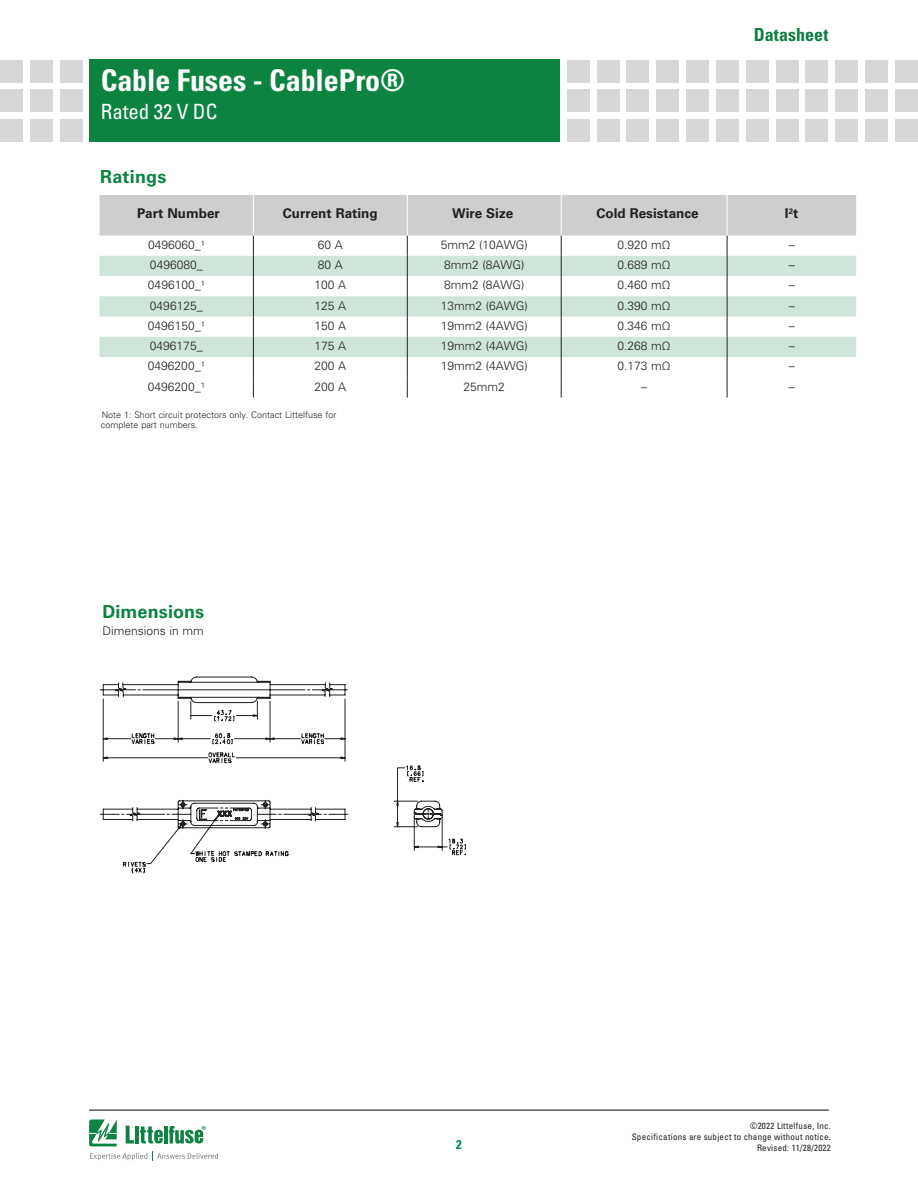
<style>
.page{position:relative;width:918px;height:1188px;background:#fff}
.page>*{position:absolute;margin:0;border:0;box-sizing:border-box;transform-origin:0 0}
.t1{font:700 condensed 30px "Univers LT Std";letter-spacing:-.005em;color:#fff}
.t2{font:condensed 21px "Univers LT Std";letter-spacing:-.005em;color:#fff}
.Subhead_1{font:700 18px "Univers LT Std";letter-spacing:.01em;color:#0c8340}
.t3{font:700 condensed 18px "Univers LT Std";color:#0c7e3f}
.t4{font:700 13.5px "Univers LT Std";color:#231f20}
.t5{font:700 condensed 12.75px "Univers LT Std";color:#008751}
.Strong_Bold_Body{font:300 12px "Univers LT Std";color:#231f20}
.t6{font:condensed 9px/10.8px "Univers LT Std";letter-spacing:.03em;color:#231f20;text-align:right}
.t7{font:300 9px/10.1px "Univers LT Std";color:#231f20}
</style>
<div class="page">
<hr style="left:89px;top:1110px;width:740px;height:1px;background:#000">
<div style="left:60px;top:60px;width:23px;height:23px;background:#d5d7d8"></div>
<div style="left:60px;top:90px;width:23px;height:22px;background:#d5d7d8"></div>
<div style="left:60px;top:119px;width:23px;height:23px;background:#d5d7d8"></div>
<div style="left:30px;top:60px;width:23px;height:23px;background:#d5d7d8"></div>
<div style="left:30px;top:90px;width:23px;height:22px;background:#d5d7d8"></div>
<div style="left:30px;top:119px;width:23px;height:23px;background:#d5d7d8"></div>
<div style="left:0;top:60px;width:23px;height:23px;background:#d5d7d8"></div>
<div style="left:0;top:90px;width:23px;height:22px;background:#d5d7d8"></div>
<div style="left:0;top:119px;width:23px;height:23px;background:#d5d7d8"></div>
<div style="left:567px;top:60px;width:23px;height:23px;background:#d5d7d8"></div>
<div style="left:567px;top:90px;width:23px;height:22px;background:#d5d7d8"></div>
<div style="left:567px;top:119px;width:23px;height:23px;background:#d5d7d8"></div>
<div style="left:597px;top:60px;width:23px;height:23px;background:#d5d7d8"></div>
<div style="left:597px;top:90px;width:23px;height:22px;background:#d5d7d8"></div>
<div style="left:597px;top:119px;width:23px;height:23px;background:#d5d7d8"></div>
<div style="left:627px;top:60px;width:22px;height:23px;background:#d5d7d8"></div>
<div style="left:627px;top:90px;width:22px;height:22px;background:#d5d7d8"></div>
<div style="left:627px;top:119px;width:22px;height:23px;background:#d5d7d8"></div>
<div style="left:656px;top:60px;width:23px;height:23px;background:#d5d7d8"></div>
<div style="left:656px;top:90px;width:23px;height:22px;background:#d5d7d8"></div>
<div style="left:656px;top:119px;width:23px;height:23px;background:#d5d7d8"></div>
<div style="left:686px;top:60px;width:23px;height:23px;background:#d5d7d8"></div>
<div style="left:686px;top:90px;width:23px;height:22px;background:#d5d7d8"></div>
<div style="left:686px;top:119px;width:23px;height:23px;background:#d5d7d8"></div>
<div style="left:716px;top:60px;width:23px;height:23px;background:#d5d7d8"></div>
<div style="left:716px;top:90px;width:23px;height:22px;background:#d5d7d8"></div>
<div style="left:716px;top:119px;width:23px;height:23px;background:#d5d7d8"></div>
<div style="left:746px;top:60px;width:23px;height:23px;background:#d5d7d8"></div>
<div style="left:746px;top:90px;width:23px;height:22px;background:#d5d7d8"></div>
<div style="left:746px;top:119px;width:23px;height:23px;background:#d5d7d8"></div>
<div style="left:805px;top:60px;width:23px;height:23px;background:#d5d7d8"></div>
<div style="left:805px;top:90px;width:23px;height:22px;background:#d5d7d8"></div>
<div style="left:805px;top:119px;width:23px;height:23px;background:#d5d7d8"></div>
<div style="left:776px;top:60px;width:22px;height:23px;background:#d5d7d8"></div>
<div style="left:776px;top:90px;width:22px;height:22px;background:#d5d7d8"></div>
<div style="left:776px;top:119px;width:22px;height:23px;background:#d5d7d8"></div>
<div style="left:835px;top:60px;width:23px;height:23px;background:#d5d7d8"></div>
<div style="left:835px;top:90px;width:23px;height:22px;background:#d5d7d8"></div>
<div style="left:835px;top:119px;width:23px;height:23px;background:#d5d7d8"></div>
<div style="left:865px;top:60px;width:23px;height:23px;background:#d5d7d8"></div>
<div style="left:865px;top:90px;width:23px;height:22px;background:#d5d7d8"></div>
<div style="left:865px;top:119px;width:23px;height:23px;background:#d5d7d8"></div>
<div style="left:895px;top:60px;width:23px;height:23px;background:#d5d7d8"></div>
<div style="left:895px;top:90px;width:23px;height:22px;background:#d5d7d8"></div>
<div style="left:895px;top:119px;width:23px;height:23px;background:#d5d7d8"></div>
<svg style="left:89px;top:1119px;width:28px;height:27px"></svg>
<hr style="left:164px;top:1126px;width:3px;height:18px;background:#0c8340">
<svg style="left:169px;top:1126px;width:37px;height:18px"></svg>
<svg style="left:126px;top:1126px;width:37px;height:18px"></svg>
<svg style="left:90px;top:1152px;width:128px;height:9px"></svg>
<div style="left:90px;top:60px;width:470px;height:82px;background:#0c8340"></div>
<svg style="left:99px;top:195px;width:757px;height:203px"></svg>
<hr style="left:253px;top:195px;width:1px;height:41px;background:#fff">
<hr style="left:407px;top:195px;width:1px;height:41px;background:#fff">
<hr style="left:561px;top:195px;width:1px;height:41px;background:#fff">
<hr style="left:727px;top:195px;width:1px;height:41px;background:#fff">
<svg style="left:100px;top:676px;width:366px;height:198px"></svg>
<h1 class="t1" style="left:101px;top:62px;width:306px">Cable Fuses - CablePro®</h1>
<h2 class="t2" style="left:101px;top:98px;width:118px">Rated 32 V DC</h2>
<p class="Subhead_1" style="left:100px;top:166px;width:68px">Ratings</p>
<h3 class="t3" style="left:754px;top:24px;width:76px">Datasheet</h3>
<p class="t4" style="left:137px;top:205px;width:84px">Part Number</p>
<p class="t4" style="left:283px;top:205px;width:96px">Current Rating</p>
<p class="t4" style="left:452px;top:205px;width:63px">Wire Size</p>
<p class="t4" style="left:596px;top:205px;width:104px">Cold Resistance</p>
<p class="t4" style="left:785px;top:205px;width:15px">I<sup>2</sup>t</p>
<p class="Strong_Bold_Body" style="left:148px;top:237px;width:58px">0496060_¹</p>
<p class="Strong_Bold_Body" style="left:318px;top:237px;width:27px">60 A</p>
<p class="Strong_Bold_Body" style="left:441px;top:237px;width:89px">5mm2 (10AWG)</p>
<p class="Strong_Bold_Body" style="left:618px;top:237px;width:55px">0.920 mΩ</p>
<p class="Strong_Bold_Body" style="left:789px;top:237px;width:7px">–</p>
<p class="Strong_Bold_Body" style="left:150px;top:258px;width:54px">0496080_</p>
<p class="Strong_Bold_Body" style="left:318px;top:258px;width:27px">80 A</p>
<p class="Strong_Bold_Body" style="left:444px;top:258px;width:82px">8mm2 (8AWG)</p>
<p class="Strong_Bold_Body" style="left:618px;top:258px;width:55px">0.689 mΩ</p>
<p class="Strong_Bold_Body" style="left:789px;top:258px;width:7px">–</p>
<p class="Strong_Bold_Body" style="left:148px;top:278px;width:58px">0496100_¹</p>
<p class="Strong_Bold_Body" style="left:314px;top:278px;width:33px">100 A</p>
<p class="Strong_Bold_Body" style="left:444px;top:278px;width:82px">8mm2 (8AWG)</p>
<p class="Strong_Bold_Body" style="left:618px;top:278px;width:55px">0.460 mΩ</p>
<p class="Strong_Bold_Body" style="left:789px;top:278px;width:7px">–</p>
<p class="Strong_Bold_Body" style="left:150px;top:298px;width:54px">0496125_</p>
<p class="Strong_Bold_Body" style="left:314px;top:298px;width:33px">125 A</p>
<p class="Strong_Bold_Body" style="left:441px;top:298px;width:89px">13mm2 (6AWG)</p>
<p class="Strong_Bold_Body" style="left:618px;top:298px;width:55px">0.390 mΩ</p>
<p class="Strong_Bold_Body" style="left:789px;top:298px;width:7px">–</p>
<p class="Strong_Bold_Body" style="left:148px;top:318px;width:58px">0496150_¹</p>
<p class="Strong_Bold_Body" style="left:314px;top:318px;width:33px">150 A</p>
<p class="Strong_Bold_Body" style="left:441px;top:318px;width:89px">19mm2 (4AWG)</p>
<p class="Strong_Bold_Body" style="left:618px;top:318px;width:55px">0.346 mΩ</p>
<p class="Strong_Bold_Body" style="left:789px;top:318px;width:7px">–</p>
<p class="Strong_Bold_Body" style="left:150px;top:339px;width:54px">0496175_</p>
<p class="Strong_Bold_Body" style="left:314px;top:339px;width:33px">175 A</p>
<p class="Strong_Bold_Body" style="left:441px;top:339px;width:89px">19mm2 (4AWG)</p>
<p class="Strong_Bold_Body" style="left:618px;top:339px;width:55px">0.268 mΩ</p>
<p class="Strong_Bold_Body" style="left:789px;top:339px;width:7px">–</p>
<p class="Strong_Bold_Body" style="left:148px;top:359px;width:58px">0496200_¹</p>
<p class="Strong_Bold_Body" style="left:314px;top:359px;width:33px">200 A</p>
<p class="Strong_Bold_Body" style="left:441px;top:359px;width:89px">19mm2 (4AWG)</p>
<p class="Strong_Bold_Body" style="left:618px;top:359px;width:55px">0.173 mΩ</p>
<p class="Strong_Bold_Body" style="left:789px;top:359px;width:7px">–</p>
<p class="Strong_Bold_Body" style="left:148px;top:379px;width:58px">0496200_¹</p>
<p class="Strong_Bold_Body" style="left:314px;top:379px;width:33px">200 A</p>
<p class="Strong_Bold_Body" style="left:464px;top:379px;width:43px">25mm2</p>
<p class="Strong_Bold_Body" style="left:641px;top:379px;width:7px">–</p>
<p class="Strong_Bold_Body" style="left:789px;top:379px;width:7px">–</p>
<p class="t7" style="left:101px;top:410px;width:237px">Note 1: Short circuit protectors only. Contact Littelfuse for complete part numbers.</p>
<p class="Subhead_1" style="left:103px;top:601px;width:103px">Dimensions</p>
<p class="Strong_Bold_Body" style="left:103px;top:623px;width:103px">Dimensions in mm</p>
<p class="t5" style="left:456px;top:1137px;width:7px">2</p>
<p class="t6" style="left:632px;top:1121px;width:201px">©2022 Littelfuse, Inc.<br>Specifications are subject to change without notice.<br>Revised: 11/28/2022</p>
</div>
